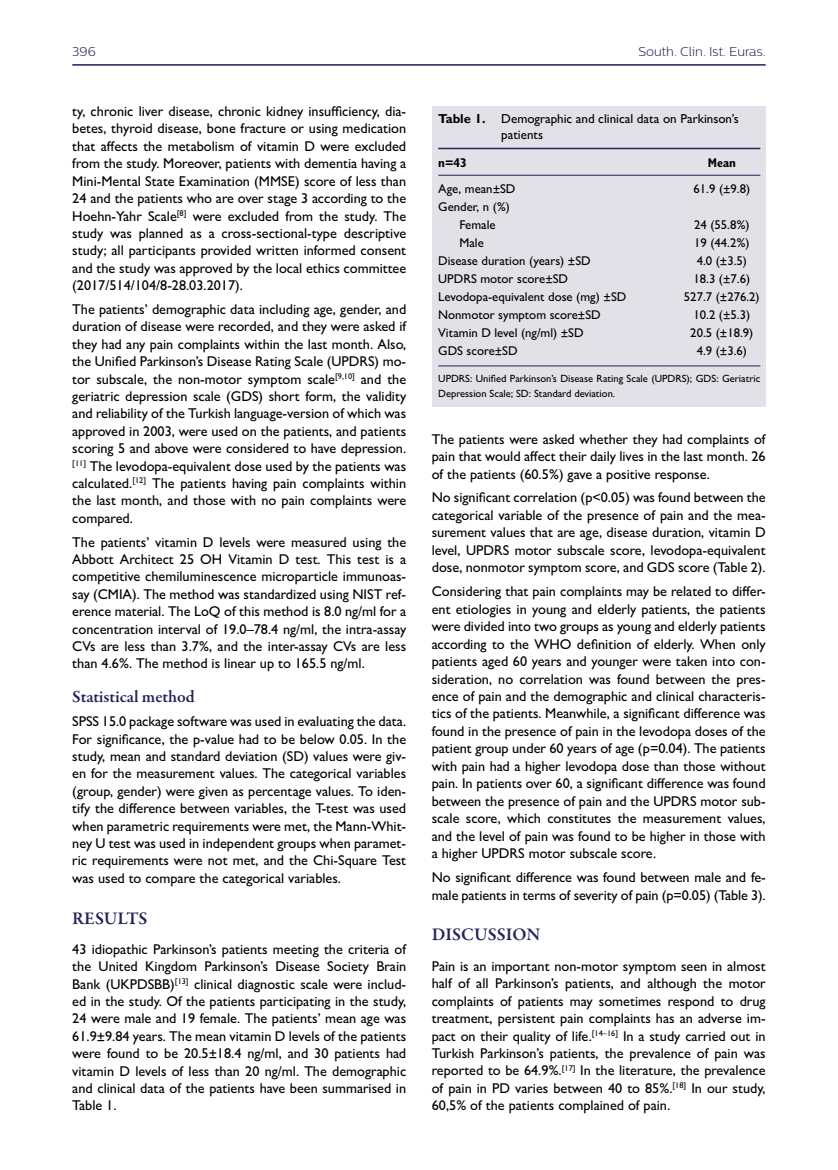
<style>
.page{position:relative;width:838px;height:1170px;background:#fff}
.page>*{position:absolute;margin:0;border:0;box-sizing:border-box;transform-origin:0 0}
.t1{font:600 18px "Garamond Premr Pro";color:#21245b}
.t2{font:600 17.25px "Garamond Premr Pro";letter-spacing:-.005em;color:#21245b}
.t3{font:500 14.25px/17.4px "Gill Sans MT Pro";color:#000;text-align:justify}
.t4{font:500 13.05px/15.6px "Gill Sans MT Pro";color:#000}
.t5{font:500 12.75px/18px "Gill Sans MT Pro";color:#000;text-align:center}
.t6{font:300 12.75px "Centrale Sans";color:#21245b}
.t7{font:700 condensed 12.75px "Gill Sans MT Pro";color:#000}
.t8{font:500 10.5px/15px "Gill Sans MT Pro";color:#000}
.s1{font-weight:700}
</style>
<div class="page">
<hr style="left:72px;top:64px;width:693px;height:2px;background:#21245b">
<div style="left:432px;top:106px;width:333px;height:301px;background:#e3e1e8"></div>
<hr style="left:438px;top:148px;width:322px;height:1px;background:#21245b">
<hr style="left:438px;top:175px;width:322px;height:1px;background:#21245b">
<hr style="left:438px;top:365px;width:322px;height:1px;background:#21245b">
<p class="t6" style="left:72px;top:45px;width:25px">396</p>
<p class="t6" style="left:638px;top:45px;width:129px">South. Clin. Ist. Euras.</p>
<p class="t3" style="left:72px;top:102px;width:335px">ty, chronic liver disease, chronic kidney insufficiency, dia&shy;betes, thyroid disease, bone fracture or using medication that affects the metabolism of vitamin D were excluded from the study. Moreover, patients with dementia having a Mini-Mental State Examination (MMSE) score of less than 24 and the patients who are over stage 3 according to the Hoehn-Yahr Scale<sup>[8]</sup> were excluded from the study. The study was planned as a cross-sectional-type descriptive study; all participants provided written informed consent and the study was approved by the local ethics committee (2017/514/104/8-28.03.2017).</p>
<p class="t3" style="left:72px;top:300px;width:335px">The patients’ demographic data including age, gender, and duration of disease were recorded, and they were asked if they had any pain complaints within the last month. Also, the Unified Parkinson’s Disease Rating Scale (UPDRS) mo&shy;tor subscale, the non-motor symptom scale<sup>[9,10]</sup> and the geriatric depression scale (GDS) short form, the validity and reliability of the Turkish language-version of which was approved in 2003, were used on the patients, and patients scoring 5 and above were considered to have depression. <sup>[11]</sup> The levodopa-equivalent dose used by the patients was calculated.<sup>[12]</sup> The patients having pain complaints within the last month, and those with no pain complaints were compared.</p>
<p class="t3" style="left:72px;top:533px;width:335px">The patients’ vitamin D levels were measured using the Abbott Architect 25 OH Vitamin D test. This test is a competitive chemiluminescence microparticle immunoas&shy;say (CMIA). The method was standardized using NIST ref&shy;erence material. The LoQ of this method is 8.0 ng/ml for a concentration interval of 19.0–78.4 ng/ml, the intra-assay CVs are less than 3.7%, and the inter-assay CVs are less than 4.6%. The method is linear up to 165.5 ng/ml.</p>
<p class="t2" style="left:72px;top:686px;width:124px">Statistical method</p>
<p class="t3" style="left:72px;top:712px;width:335px">SPSS 15.0 package software was used in evaluating the data.<br>For significance, the p-value had to be below 0.05. In the study, mean and standard deviation (SD) values were giv&shy;en for the measurement values. The categorical variables (group, gender) were given as percentage values. To iden&shy;tify the difference between variables, the T-test was used when parametric requirements were met, the Mann-Whit&shy;ney U test was used in independent groups when paramet&shy;ric requirements were not met, and the Chi-Square Test was used to compare the categorical variables.</p>
<p class="t1" style="left:72px;top:907px;width:77px">RESULTS</p>
<p class="t3" style="left:72px;top:940px;width:335px">43 idiopathic Parkinson’s patients meeting the criteria of the United Kingdom Parkinson’s Disease Society Brain Bank (UKPDSBB)<sup>[13]</sup> clinical diagnostic scale were includ&shy;ed in the study. Of the patients participating in the study, 24 were male and 19 female. The patients’ mean age was 61.9±9.84 years. The mean vitamin D levels of the patients were found to be 20.5±18.4 ng/ml, and 30 patients had vitamin D levels of less than 20 ng/ml. The demographic and clinical data of the patients have been summarised in Table 1.</p>
<p class="t4" style="left:501px;top:111px;width:239px;text-indent:-63px"><span class="s1">Table 1.</span> Demographic and clinical data on Parkinson’s patients</p>
<p class="t7" style="left:438px;top:155px;width:30px">n=43</p>
<p class="t7" style="left:707px;top:155px;width:30px">Mean</p>
<p class="t5" style="left:438px;top:180px;width:79px">Age, mean±SD</p>
<p class="t5" style="left:693px;top:180px;width:58px">61.9 (±9.8)</p>
<p class="t5" style="left:438px;top:198px;width:73px">Gender, n (%)<br>Female</p>
<p class="t5" style="left:694px;top:216px;width:57px">24 (55.8%)</p>
<p class="t5" style="left:459px;top:234px;width:26px">Male</p>
<p class="t5" style="left:694px;top:234px;width:57px">19 (44.2%)</p>
<p class="t5" style="left:438px;top:252px;width:154px">Disease duration (years) ±SD</p>
<p class="t5" style="left:696px;top:252px;width:52px">4.0 (±3.5)</p>
<p class="t5" style="left:438px;top:270px;width:131px">UPDRS motor score±SD</p>
<p class="t5" style="left:693px;top:270px;width:58px">18.3 (±7.6)</p>
<p class="t5" style="left:438px;top:288px;width:190px">Levodopa-equivalent dose (mg) ±SD</p>
<p class="t5" style="left:684px;top:288px;width:77px">527.7 (±276.2)</p>
<p class="t5" style="left:438px;top:306px;width:164px">Nonmotor symptom score±SD</p>
<p class="t5" style="left:693px;top:306px;width:58px">10.2 (±5.3)</p>
<p class="t5" style="left:438px;top:324px;width:147px">Vitamin D level (ng/ml) ±SD</p>
<p class="t5" style="left:690px;top:324px;width:65px">20.5 (±18.9)</p>
<p class="t5" style="left:438px;top:342px;width:81px">GDS score±SD</p>
<p class="t5" style="left:696px;top:342px;width:52px">4.9 (±3.6)</p>
<p class="t8" style="left:438px;top:370px;width:323px">UPDRS: Unified Parkinson’s Disease Rating Scale (UPDRS); GDS: Geriatric<br>Depression Scale; SD: Standard deviation.</p>
<p class="t3" style="left:432px;top:430px;width:335px">The patients were asked whether they had complaints of pain that would affect their daily lives in the last month. 26 of the patients (60.5%) gave a positive response.</p>
<p class="t3" style="left:432px;top:489px;width:335px">No significant correlation (p&lt;0.05) was found between the categorical variable of the presence of pain and the mea&shy;surement values that are age, disease duration, vitamin D level, UPDRS motor subscale score, levodopa-equivalent dose, nonmotor symptom score, and GDS score (Table 2).</p>
<p class="t3" style="left:432px;top:582px;width:335px">Considering that pain complaints may be related to differ&shy;ent etiologies in young and elderly patients, the patients were divided into two groups as young and elderly patients according to the WHO definition of elderly. When only patients aged 60 years and younger were taken into con&shy;sideration, no correlation was found between the pres&shy;ence of pain and the demographic and clinical characteris&shy;tics of the patients. Meanwhile, a significant difference was found in the presence of pain in the levodopa doses of the patient group under 60 years of age (p=0.04). The patients with pain had a higher levodopa dose than those without pain. In patients over 60, a significant difference was found between the presence of pain and the UPDRS motor sub&shy;scale score, which constitutes the measurement values, and the level of pain was found to be higher in those with a higher UPDRS motor subscale score.</p>
<p class="t3" style="left:432px;top:868px;width:335px">No significant difference was found between male and fe&shy;male patients in terms of severity of pain (p=0.05) (Table 3).</p>
<p class="t1" style="left:432px;top:923px;width:110px">DISCUSSION</p>
<p class="t3" style="left:432px;top:956px;width:335px">Pain is an important non-motor symptom seen in almost half of all Parkinson’s patients, and although the motor complaints of patients may sometimes respond to drug treatment, persistent pain complaints has an adverse im&shy;pact on their quality of life.<sup>[14–16]</sup> In a study carried out in Turkish Parkinson’s patients, the prevalence of pain was reported to be 64.9%.<sup>[17]</sup> In the literature, the prevalence of pain in PD varies between 40 to 85%.<sup>[18]</sup> In our study, 60,5% of the patients complained of pain.</p>
</div>
